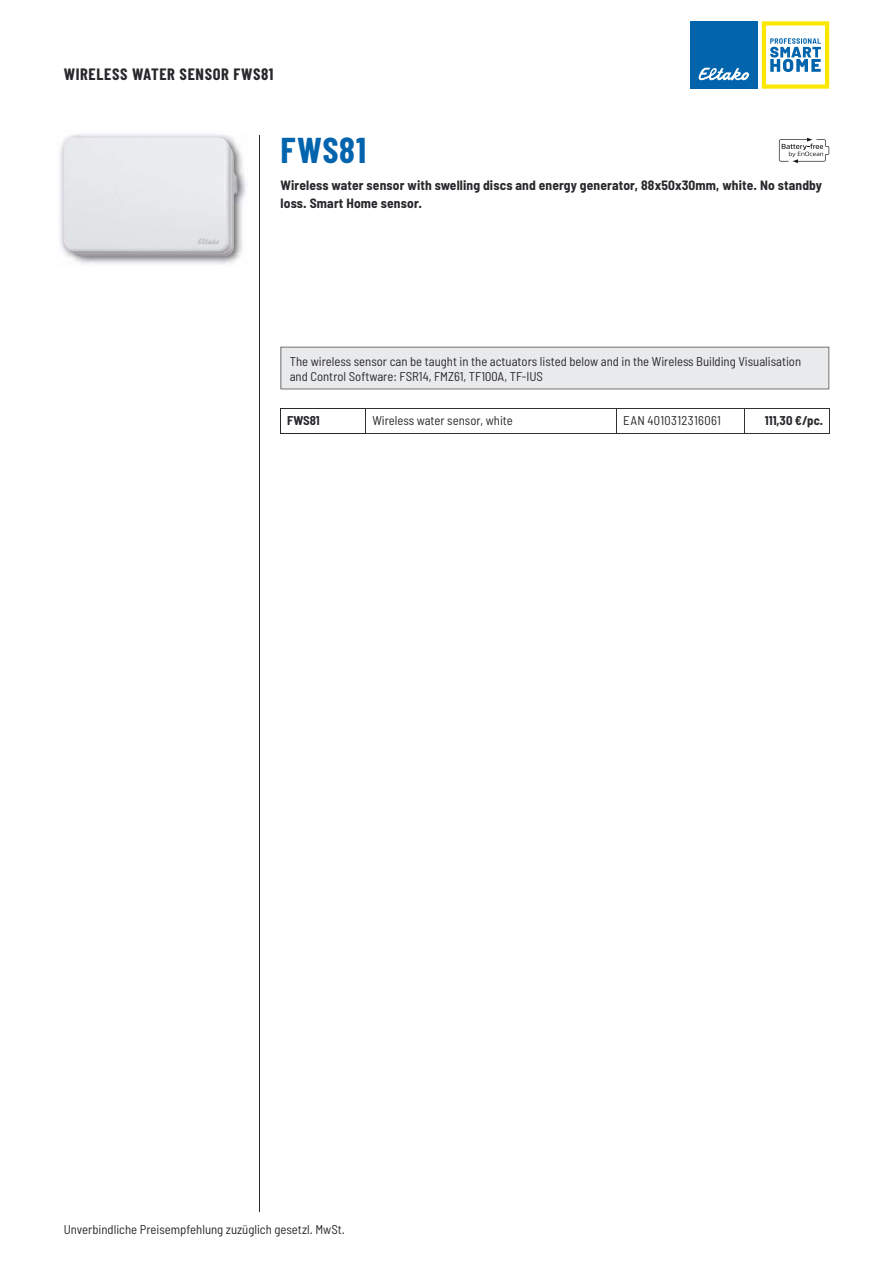
<style>
.page{position:relative;width:893px;height:1263px;background:#fff}
.page>*{position:absolute;margin:0;border:0;box-sizing:border-box;transform-origin:0 0}
.t1{font:700 36px "Barlow Condensed";letter-spacing:.025em;color:#0364ae}
.t2{font:700 16.5px "Barlow Condensed";letter-spacing:.04em;color:#28282c}
.t3{font:700 semi-condensed 13.5px/18px "Barlow";letter-spacing:.01em;color:#28282c}
.t4{font:semi-condensed 12.75px/15px "Barlow";color:#28282c}
.t5{font:700 semi-condensed 12.75px "Barlow";color:#28282c}
.t6{font:semi-condensed 12.75px "Barlow";letter-spacing:.03em;color:#28282c}
</style>
<div class="page">
<hr style="left:259px;top:136px;width:1px;height:1076px;background:#28282c">
<svg style="left:762px;top:21px;width:67px;height:68px"></svg>
<div style="left:690px;top:21px;width:67px;height:68px;background:#0364ae"></div>
<svg style="left:698px;top:68px;width:51px;height:13px"></svg>
<img style="left:60px;top:134px;width:186px;height:131px">
<img style="left:63px;top:137px;width:175px;height:120px">
<svg style="left:779px;top:138px;width:50px;height:25px"></svg>
<hr style="left:281px;top:408px;width:85px;height:1px;background:#28282c">
<hr style="left:281px;top:433px;width:85px;height:1px;background:#28282c">
<hr style="left:366px;top:408px;width:464px;height:1px;background:#323031">
<svg style="left:829px;top:409px;width:1px;height:24px"></svg>
<hr style="left:366px;top:433px;width:251px;height:1px;background:#323031">
<hr style="left:744px;top:433px;width:86px;height:1px;background:#323031">
<svg style="left:616px;top:409px;width:1px;height:24px"></svg>
<svg style="left:744px;top:409px;width:1px;height:24px"></svg>
<hr style="left:617px;top:433px;width:127px;height:1px;background:#323031">
<div style="left:281px;top:347px;width:548px;height:42px;background:#e9eaeb"></div>
<p class="t2" style="left:64px;top:65px;width:211px">WIRELESS WATER SENSOR FWS81</p>
<h1 class="t1" style="left:281px;top:130px;width:87px">FWS81</h1>
<p class="t3" style="left:281px;top:178px;width:543px">Wireless water sensor with swelling discs and energy generator, 88x50x30mm, white. No standby loss. Smart Home sensor.</p>
<p class="t4" style="left:290px;top:355px;width:513px">The wireless sensor can be taught in the actuators listed below and in the Wireless Building Visualisation and Control Software: FSR14, FMZ61, TF100A, TF-IUS</p>
<p class="t5" style="left:287px;top:416px;width:34px">FWS81</p>
<p class="t4" style="left:372px;top:415px;width:142px">Wireless water sensor, white</p>
<p class="t6" style="left:623px;top:416px;width:99px">EAN 4010312316061</p>
<p class="t5" style="left:765px;top:416px;width:60px">111,30 €/pc.</p>
<p class="t4" style="left:64px;top:1224px;width:283px">Unverbindliche Preisempfehlung zuzüglich gesetzl. MwSt.</p>
</div>
